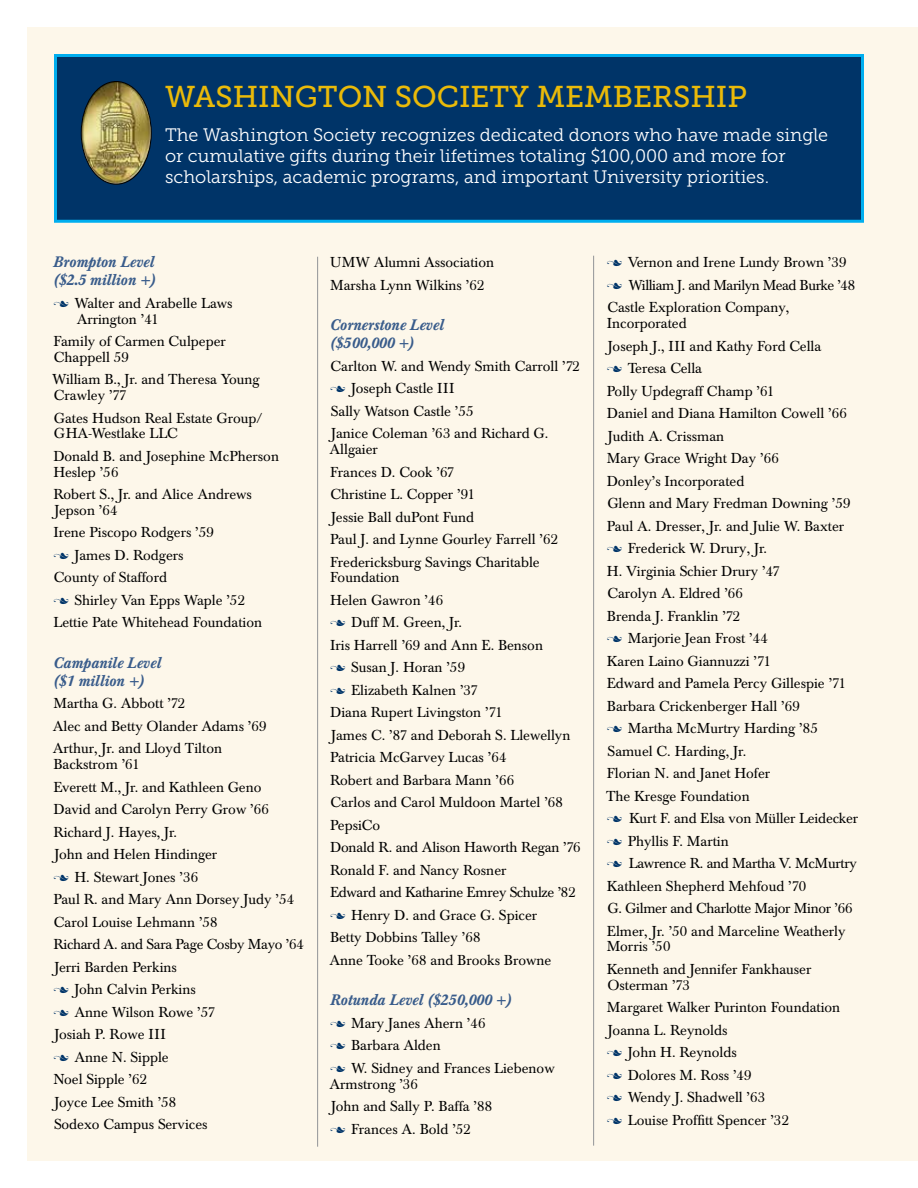
<style>
.page{position:relative;width:918px;height:1188px;background:#fff}
.page>*{position:absolute;margin:0;border:0;box-sizing:border-box;transform-origin:0 0}
.t1{font:30px "Museo Slab 500";color:#eaba09}
.t2{font:18px/21px "Museo Slab 300";color:#fff}
.t3{font:italic 500 15px/18px "Baskerville BE";color:#395c8b}
.t4{font:14.25px/22.5px "Baskerville BE";color:#000}
.s1{font-family:"Type Embellishments One Plain";font-size:12px;color:#003468}
</style>
<div class="page">
<div style="left:27px;top:27px;width:891px;height:1134px;background:#fdf7ea"></div>
<div style="left:54px;top:54px;width:810px;height:169px;background:#003468;border:3px solid #00aeef"></div>
<hr style="left:317px;top:257px;width:1px;height:890px;background:#939598">
<hr style="left:593px;top:256px;width:1px;height:890px;background:#939598">
<img style="left:81px;top:82px;width:70px;height:102px">
<h1 class="t1" style="left:165px;top:79px;width:583px">WASHINGTON SOCIETY MEMBERSHIP</h1>
<p class="t2" style="left:165px;top:124px;width:665px">The Washington Society recognizes dedicated donors who have made single or cumulative gifts during their lifetimes totaling $100,000 and more for scholarships, academic programs, and important University priorities.</p>
<p class="t3" style="left:53px;top:254px;width:104px">Brompton Level ($2.5 million +)</p>
<p class="t4" style="left:77px;top:295px;width:157px;line-height:15.8px;text-indent:-23px"><span class="s1">n</span> Walter and Arabelle Laws<br>Arrington ’41</p>
<p class="t4" style="left:53px;top:334px;width:174px;line-height:15.8px">Family of Carmen Culpeper<br>Chappell 59</p>
<p class="t4" style="left:52px;top:372px;width:209px;line-height:15.8px">William B., Jr. and Theresa Young<br>Crawley ’77</p>
<p class="t4" style="left:54px;top:410px;width:210px;line-height:15.8px">Gates Hudson Real Estate Group/<br>GHA-Westlake LLC</p>
<p class="t4" style="left:53px;top:448px;width:227px;line-height:15.8px">Donald B. and Josephine McPherson<br>Heslep ’56</p>
<p class="t4" style="left:53px;top:487px;width:200px;line-height:15.8px">Robert S., Jr. and Alice Andrews<br>Jepson ’64</p>
<p class="t4" style="left:53px;top:522px;width:210px">Irene Piscopo Rodgers ’59<br><span class="s1">n</span> James D. Rodgers<br>County of Stafford<br><span class="s1">n</span> Shirley Van Epps Waple ’52<br>Lettie Pate Whitehead Foundation</p>
<p class="t3" style="left:53px;top:654px;width:110px">Campanile Level ($1 million +)</p>
<p class="t4" style="left:53px;top:693px;width:215px">Martha G. Abbott ’72<br>Alec and Betty Olander Adams ’69<br>Arthur, Jr. and Lloyd Tilton</p>
<p class="t4" style="left:53px;top:753px;width:252px">Backstrom ’61<br>Everett M., Jr. and Kathleen Geno<br>David and Carolyn Perry Grow ’66<br>Richard J. Hayes, Jr.<br>John and Helen Hindinger<br><span class="s1">n</span> H. Stewart Jones ’36<br>Paul R. and Mary Ann Dorsey Judy ’54<br>Carol Louise Lehmann ’58<br>Richard A. and Sara Page Cosby Mayo ’64<br>Jerri Barden Perkins<br><span class="s1">n</span> John Calvin Perkins<br><span class="s1">n</span> Anne Wilson Rowe ’57<br>Josiah P. Rowe III<br><span class="s1">n</span> Anne N. Sipple<br>Noel Sipple ’62<br>Joyce Lee Smith ’58<br>Sodexo Campus Services</p>
<p class="t4" style="left:330px;top:252px;width:166px">UMW Alumni Association<br>Marsha Lynn Wilkins ’62</p>
<p class="t3" style="left:330px;top:317px;width:115px">Cornerstone Level ($500,000 +)</p>
<p class="t4" style="left:330px;top:355px;width:251px">Carlton W. and Wendy Smith Carroll ’72 <span class="s1">n</span> Joseph Castle III<br>Sally Watson Castle ’55<br>Janice Coleman ’63 and Richard G.</p>
<p class="t4" style="left:330px;top:438px;width:230px">Allgaier<br>Frances D. Cook ’67<br>Christine L. Copper ’91<br>Jessie Ball duPont Fund<br>Paul J. and Lynne Gourley Farrell ’62<br>Fredericksburg Savings Charitable</p>
<p class="t4" style="left:330px;top:567px;width:252px">Foundation<br>Helen Gawron ’46<br><span class="s1">n</span> Duff M. Green, Jr.<br>Iris Harrell ’69 and Ann E. Benson<br><span class="s1">n</span> Susan J. Horan ’59<br><span class="s1">n</span> Elizabeth Kalnen ’37<br>Diana Rupert Livingston ’71<br>James C. ’87 and Deborah S. Llewellyn<br>Patricia McGarvey Lucas ’64<br>Robert and Barbara Mann ’66<br>Carlos and Carol Muldoon Martel ’68<br>PepsiCo<br>Donald R. and Alison Haworth Regan ’76<br>Ronald F. and Nancy Rosner<br>Edward and Katharine Emrey Schulze ’82 <span class="s1">n</span> Henry D. and Grace G. Spicer<br>Betty Dobbins Talley ’68<br>Anne Tooke ’68 and Brooks Browne</p>
<p class="t3" style="left:330px;top:992px;width:183px">Rotunda Level ($250,000 +)</p>
<p class="t4" style="left:330px;top:1012px;width:226px"><span class="s1">n</span> Mary Janes Ahern ’46<br><span class="s1">n</span> Barbara Alden<br><span class="s1">n</span> W. Sidney and Frances Liebenow</p>
<p class="t4" style="left:330px;top:1073px;width:164px">Armstrong ’36<br>John and Sally P. Baffa ’88 <span class="s1">n</span> Frances A. Bold ’52</p>
<p class="t4" style="left:607px;top:252px;width:250px"><span class="s1">n</span> Vernon and Irene Lundy Brown ’39 <span class="s1">n</span> William J. and Marilyn Mead Burke ’48<br>Castle Exploration Company,</p>
<p class="t4" style="left:606px;top:312px;width:254px">Incorporated<br>Joseph J., III and Kathy Ford Cella<br><span class="s1">n</span> Teresa Cella<br>Polly Updegraff Champ ’61<br>Daniel and Diana Hamilton Cowell ’66<br>Judith A. Crissman<br>Mary Grace Wright Day ’66<br>Donley’s Incorporated<br>Glenn and Mary Fredman Downing ’59<br>Paul A. Dresser, Jr. and Julie W. Baxter <span class="s1">n</span> Frederick W. Drury, Jr.<br>H. Virginia Schier Drury ’47<br>Carolyn A. Eldred ’66<br>Brenda J. Franklin ’72<br><span class="s1">n</span> Marjorie Jean Frost ’44<br>Karen Laino Giannuzzi ’71<br>Edward and Pamela Percy Gillespie ’71<br>Barbara Crickenberger Hall ’69<br><span class="s1">n</span> Martha McMurtry Harding ’85<br>Samuel C. Harding, Jr.<br>Florian N. and Janet Hofer<br>The Kresge Foundation<br><span class="s1">n</span> Kurt F. and Elsa von Müller Leidecker <span class="s1">n</span> Phyllis F. Martin<br><span class="s1">n</span> Lawrence R. and Martha V. McMurtry<br>Kathleen Shepherd Mehfoud ’70<br>G. Gilmer and Charlotte Major Minor ’66<br>Elmer, Jr. ’50 and Marceline Weatherly</p>
<p class="t4" style="left:607px;top:936px;width:206px">Morris ’50<br>Kenneth and Jennifer Fankhauser</p>
<p class="t4" style="left:607px;top:974px;width:235px">Osterman ’73<br>Margaret Walker Purinton Foundation<br>Joanna L. Reynolds<br><span class="s1">n</span> John H. Reynolds<br><span class="s1">n</span> Dolores M. Ross ’49<br><span class="s1">n</span> Wendy J. Shadwell ’63<br><span class="s1">n</span> Louise Proffitt Spencer ’32</p>
</div>
